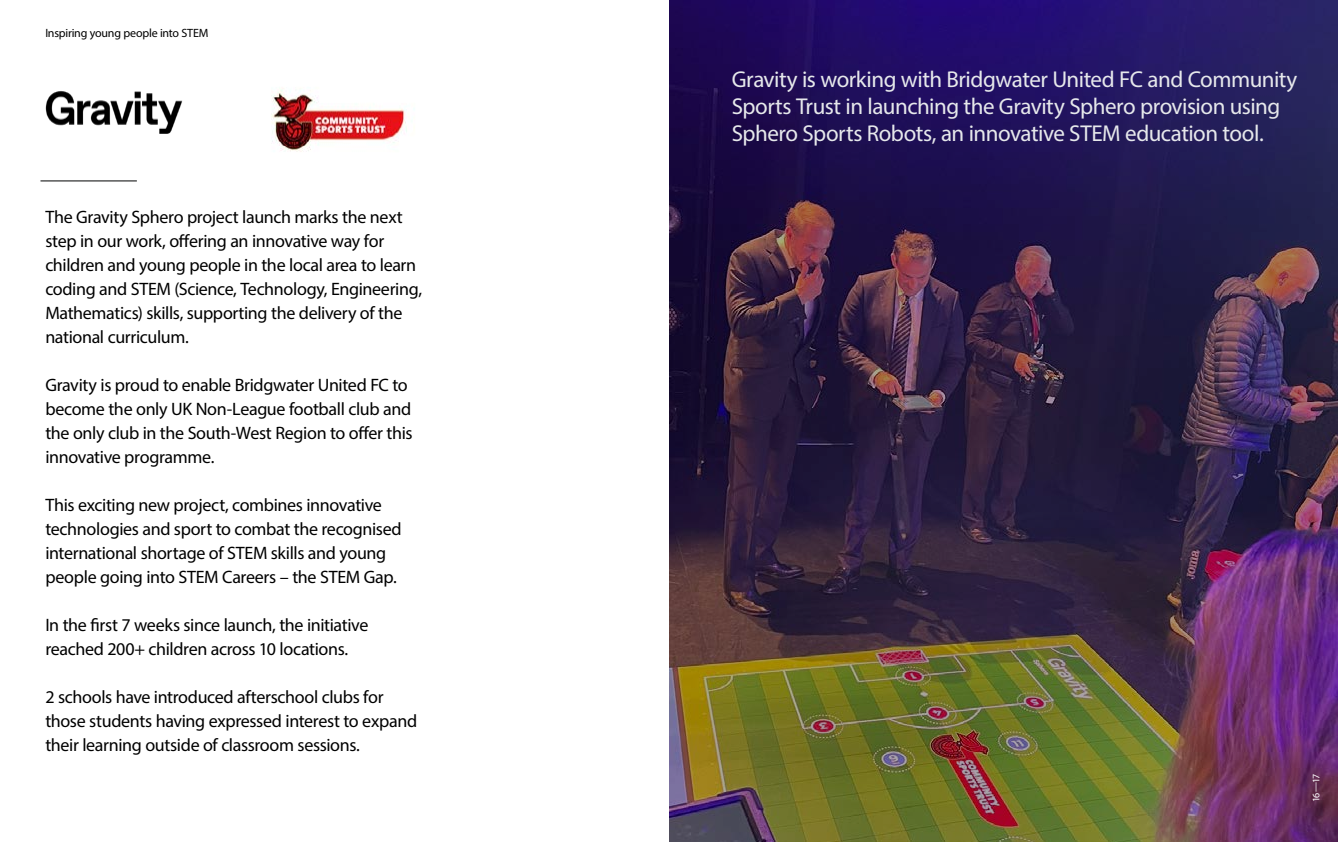
<style>
.page{position:relative;width:1338px;height:842px;background:#fff}
.page>*{position:absolute;margin:0;border:0;box-sizing:border-box;transform-origin:0 0}
.t1{font:23px/27px "Myriad Pro";letter-spacing:-.02em;color:#e6e8eb}
.t2{font:18px/24px "Myriad Pro";letter-spacing:-.02em;color:#000}
.t3{font:12px "Myriad Pro";letter-spacing:-.015em;color:#000}
.t4{font:10px "Myriad Pro";color:#fff}
</style>
<div class="page">
<hr style="left:40px;top:180px;width:97px;height:1px;background:#010202">
<img style="left:45px;top:91px;width:138px;height:42px">
<img style="left:271px;top:90px;width:136px;height:62px">
<img style="left:669px;top:0;width:669px;height:842px">
<p class="t3" style="left:45px;top:26px;width:165px">Inspiring young people into STEM</p>
<p class="t2" style="left:45px;top:204px;width:378px">The Gravity Sphero project launch marks the next step in our work, offering an innovative way for children and young people in the local area to learn coding and STEM (Science, Technology, Engineering, Mathematics) skills, supporting the delivery of the national curriculum.</p>
<p class="t2" style="left:45px;top:372px;width:369px">Gravity is proud to enable Bridgwater United FC to become the only UK Non-League football club and the only club in the South-West Region to offer this innovative programme.</p>
<p class="t2" style="left:45px;top:492px;width:358px">This exciting new project, combines innovative technologies and sport to combat the recognised international shortage of STEM skills and young people going into STEM Careers – the STEM Gap.</p>
<p class="t2" style="left:45px;top:612px;width:324px">In the first 7 weeks since launch, the initiative reached 200+ children across 10 locations.</p>
<p class="t2" style="left:45px;top:684px;width:373px">2 schools have introduced afterschool clubs for those students having expressed interest to expand their learning outside of classroom sessions.</p>
<p class="t1" style="left:732px;top:65px;width:567px">Gravity is working with Bridgwater United FC and Community<br>Sports Trust in launching the Gravity Sphero provision using<br>Sphero Sports Robots, an innovative STEM education tool.</p>
<p class="t4" style="left:1310px;top:802px;width:30px;rotate:-90deg">16—17</p>
</div>
